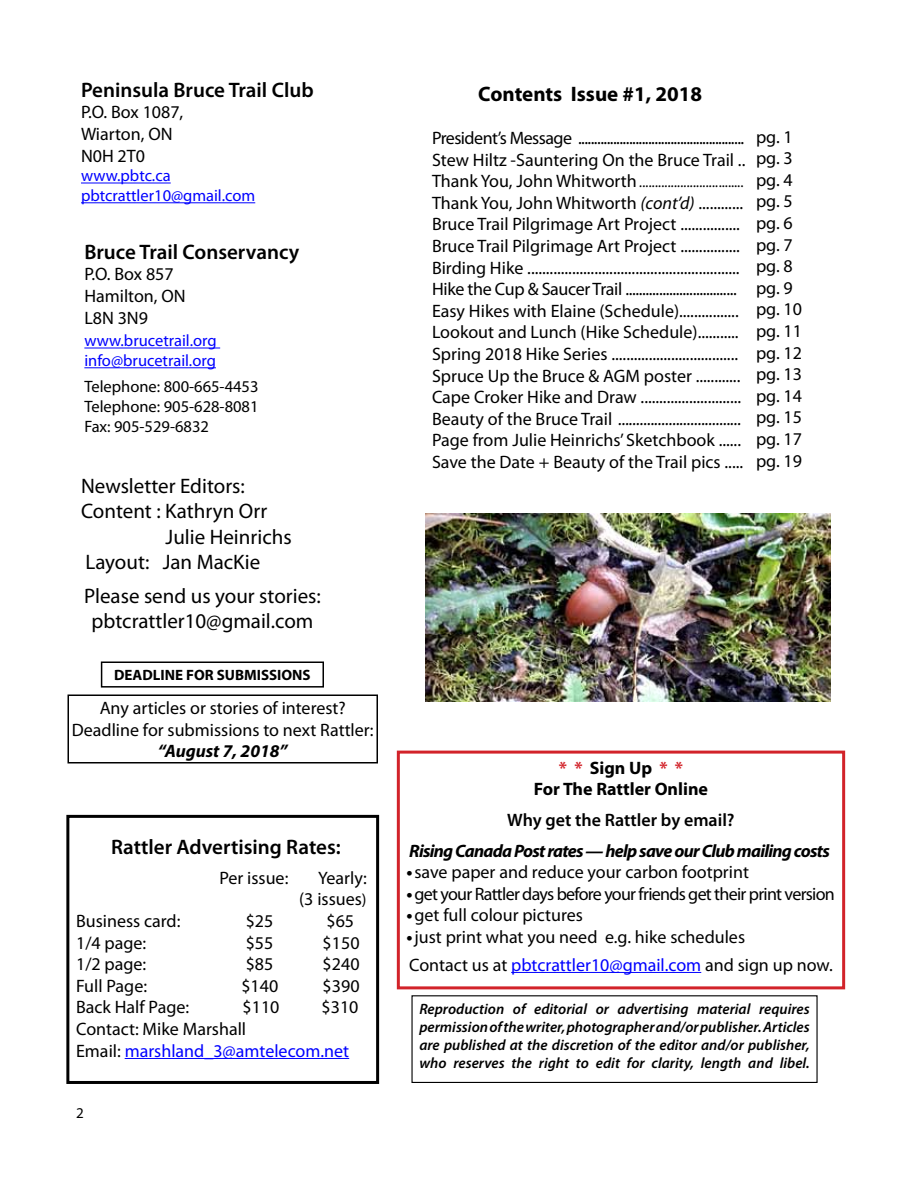
<style>
.page{position:relative;width:918px;height:1188px;background:#fff}
.page>*{position:absolute;margin:0;border:0;box-sizing:border-box;transform-origin:0 0}
.t1{font:21px/25.2px "Myriad Pro";color:#000;text-align:center}
.t2{font:600 21px "Myriad Pro";color:#000}
.t3{font:700 21px "Myriad Pro";color:#000}
.t4{font:18px/21.6px "Myriad Pro";color:#000}
.t5{font:18px "Myriad Pro";letter-spacing:-.04em;color:#000}
.t6{font:italic 700 18px "Myriad Pro";letter-spacing:-.04em;color:#000}
.t7{font:700 18px/21.6px "Myriad Pro";color:#000;text-align:center}
.t8{font:600 18px "Myriad Pro";color:#000}
.t9{font:italic 700 18px "Myriad Pro";color:#000}
.t10{font:16.5px/19.8px "Myriad Pro";color:#00f}
.t11{font:16.5px/19.8px "Myriad Pro";color:#000;text-align:justify}
.t12{font:italic 600 15px/18px "Myriad Pro";color:#000;text-align:justify}
.t13{font:italic 15px "Myriad Pro";color:#000}
.t14{font:700 15px "Myriad Pro";color:#000}
.t15{font:15px "Myriad Pro";color:#000}
.s1{font-size:16.5px}
.s2{color:#00f}
.s3{font-style:normal;font-size:18px}
.s4{font-style:normal}
.s5{font-style:italic}
.s6{color:#d2232a}
.s7{font-weight:700;font-style:italic}
</style>
<div class="page">
<hr style="left:81px;top:183px;width:90px;height:1px;background:#00f">
<hr style="left:81px;top:202px;width:174px;height:1px;background:#00f">
<hr style="left:84px;top:348px;width:136px;height:1px;background:#00f">
<hr style="left:84px;top:367px;width:132px;height:1px;background:#00f">
<hr style="left:511px;top:972px;width:190px;height:1px;background:#00f">
<div style="left:397px;top:751px;width:448px;height:238px;border:3px solid #d2232a"></div>
<div style="left:411px;top:995px;width:407px;height:88px;border:1px solid #000"></div>
<div style="left:101px;top:662px;width:223px;height:26px;border:2px solid #000"></div>
<div style="left:68px;top:694px;width:310px;height:70px;border:2px solid #000"></div>
<hr style="left:125px;top:1058px;width:224px;height:1px;background:#00f">
<div style="left:66px;top:815px;width:313px;height:269px;border:3px solid #000"></div>
<img style="left:425px;top:513px;width:405px;height:189px">
<p class="t2" style="left:81px;top:76px;width:234px">Peninsula Bruce Trail Club</p>
<p class="t4" style="left:81px;top:101px;width:104px">P.O. Box 1087,<br>Wiarton, ON<br>N0H 2T0</p>
<p class="t10" style="left:81px;top:166px;width:176px">www.pbtc.ca pbtcrattler10@gmail.com</p>
<p class="t2" style="left:84px;top:238px;width:217px">Bruce Trail Conservancy</p>
<p class="t4" style="left:84px;top:263px;width:103px">P.O. Box 857<br>Hamilton, ON<br>L8N 3N9</p>
<p class="t10" style="left:84px;top:331px;width:134px">www.brucetrail.org info@brucetrail.org</p>
<p class="t11" style="left:84px;top:376px;width:176px">Telephone: 800-665-4453<br>Telephone: 905-628-8081<br>Fax: 905-529-6832</p>
<p class="t1" style="left:81px;top:473px;width:165px">Newsletter Editors:</p>
<p class="t1" style="left:81px;top:498px;width:188px">Content : Kathryn Orr</p>
<p class="t1" style="left:166px;top:524px;width:128px">Julie Heinrichs</p>
<p class="t1" style="left:85px;top:549px;width:176px">Layout: Jan MacKie</p>
<p class="t1" style="left:84px;top:583px;width:238px">Please send us your stories: pbtcrattler10@gmail.com</p>
<p class="t14" style="left:114px;top:665px;width:198px">DEADLINE FOR SUBMISSIONS</p>
<p class="t4" style="left:72px;top:697px;width:303px;text-align:center">Any articles or stories of interest?<br>Deadline for submissions to next Rattler:</p>
<p class="t9" style="left:158px;top:739px;width:131px">“August 7, 2018”</p>
<p class="t2" style="left:111px;top:833px;width:231px">Rattler Advertising Rates:</p>
<p class="t4" style="left:219px;top:867px;width:70px">Per issue:</p>
<p class="t4" style="left:299px;top:867px;width:69px;text-align:right">Yearly:<br>(3 issues<span class="s1">)</span></p>
<p class="t4" style="left:76px;top:910px;width:106px">Business card:</p>
<p class="t4" style="left:246px;top:910px;width:29px">$25</p>
<p class="t4" style="left:326px;top:910px;width:29px">$65</p>
<p class="t4" style="left:76px;top:932px;width:72px">1/4 page:</p>
<p class="t4" style="left:246px;top:932px;width:29px">$55</p>
<p class="t4" style="left:323px;top:932px;width:38px">$150</p>
<p class="t4" style="left:76px;top:953px;width:72px">1/2 page:</p>
<p class="t4" style="left:246px;top:953px;width:29px">$85</p>
<p class="t4" style="left:323px;top:953px;width:38px">$240</p>
<p class="t4" style="left:76px;top:975px;width:72px">Full Page:</p>
<p class="t4" style="left:241px;top:975px;width:38px">$140</p>
<p class="t4" style="left:323px;top:975px;width:38px">$390</p>
<p class="t4" style="left:76px;top:996px;width:115px">Back Half Page:</p>
<p class="t4" style="left:243px;top:996px;width:38px">$110</p>
<p class="t4" style="left:322px;top:996px;width:38px">$310</p>
<p class="t4" style="left:76px;top:1018px;width:275px">Contact: Mike Marshall<br>Email: <span class="s2">marshland_3@amtelecom.net</span></p>
<p class="t15" style="left:76px;top:1104px;width:9px">2</p>
<p class="t3" style="left:478px;top:80px;width:225px">Contents Issue #1, 2018</p>
<p class="t4" style="left:432px;top:127px;width:315px">President’s Message ....................................................<br>Stew Hiltz -Sauntering On the Bruce Trail ..</p>
<p class="t13" style="left:432px;top:173px;width:313px"><span class="s3">Thank You, John Whitworth</span> .........................<span class="s4">........</span></p>
<p class="t4" style="left:432px;top:192px;width:313px">Thank You, John Whitworth <span class="s5">(cont’d)</span> ............<br>Bruce Trail Pilgrimage Art Project ................<br>Bruce Trail Pilgrimage Art Project ................<br>Birding Hike .........................................................<br>Hike the Cup &amp; Saucer Trail .................................<br>Easy Hikes with Elaine (Schedule)................<br>Lookout and Lunch (Hike Schedule)...........<br>Spring 2018 Hike Series ..................................<br>Spruce Up the Bruce &amp; AGM poster ............<br>Cape Croker Hike and Draw ...........................<br>Beauty of the Bruce Trail <span class="s5">..................................<br></span>Page from Julie Heinrichs’ Sketchbook ......<br>Save the Date + Beauty of the Trail pics .....</p>
<p class="t4" style="left:756px;top:125px;width:48px">pg. 1 pg. 3 pg. 4 pg. 5 pg. 6 pg. 7 pg. 8 pg. 9 pg. 10 pg. 11 pg. 12 pg. 13 pg. 14 pg. 15 pg. 17 pg. 19</p>
<p class="t7" style="left:534px;top:756px;width:176px"><span class="s6">* *</span> Sign Up <span class="s6">* *<br></span>For The Rattler Online</p>
<p class="t8" style="left:507px;top:809px;width:229px">Why get the Rattler by email?</p>
<p class="t6" style="left:409px;top:839px;width:422px">Rising Canada Post rates — help save our Club mailing costs</p>
<p class="t4" style="left:407px;top:861px;width:344px"><span class="s7">•</span> save paper and reduce your carbon footprint</p>
<p class="t5" style="left:407px;top:883px;width:430px"><span class="s7">•</span> get your Rattler days before your friends get their print version</p>
<p class="t4" style="left:407px;top:904px;width:178px"><span class="s7">•</span> get full colour pictures</p>
<p class="t4" style="left:407px;top:923px;width:428px;line-height:27.6px"><span class="s7">•</span> just print what you need e.g. hike schedules<br>Contact us at <span class="s2">pbtcrattler10@gmail.com</span> and sign up now.</p>
<p class="t12" style="left:419px;top:1000px;width:392px">Reproduction of editorial or advertising material requires permission of the writer, photographer and/or publisher. Articles are published at the discretion of the editor and/or publisher, who reserves the right to edit for clarity, length and libel.</p>
</div>
